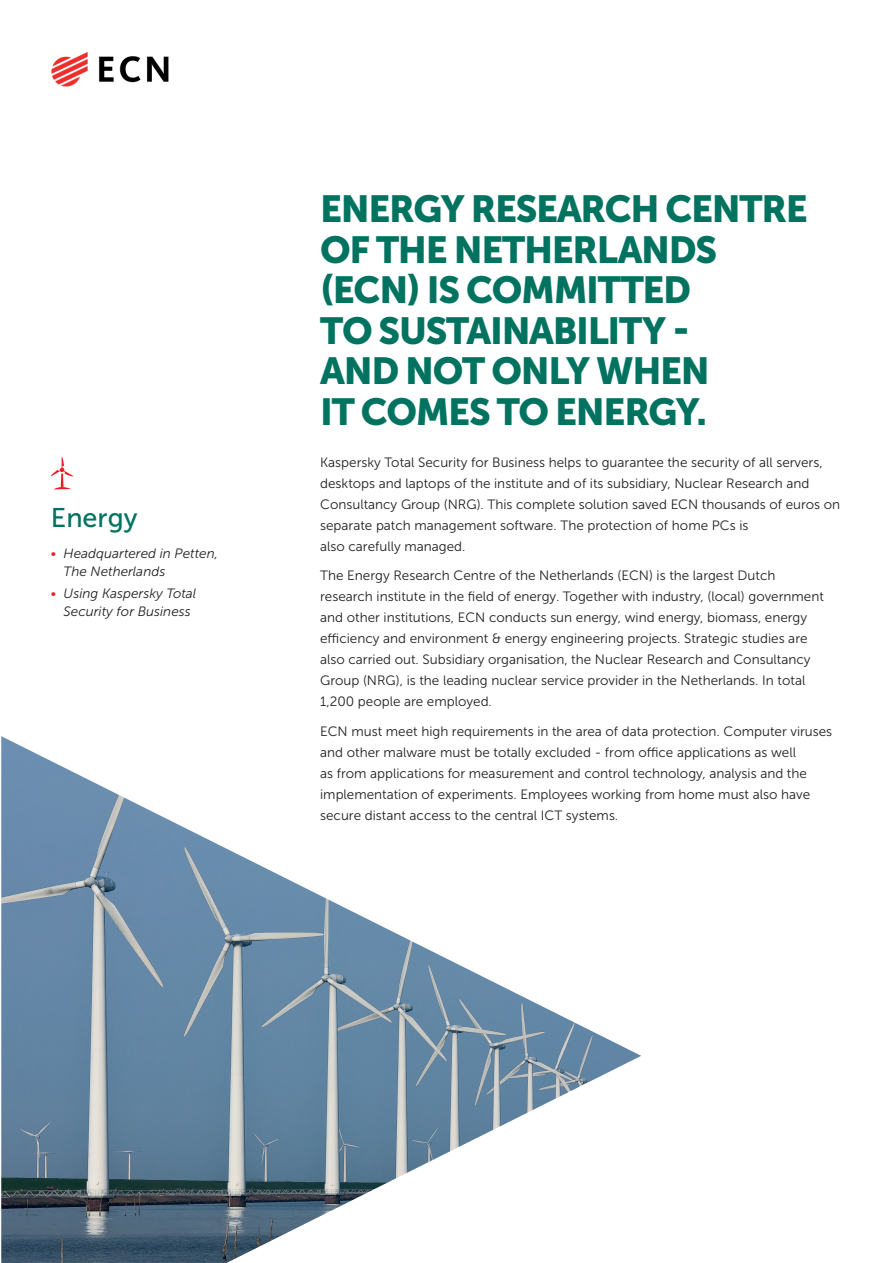
<style>
.page{position:relative;width:893px;height:1263px;background:#fff}
.page>*{position:absolute;margin:0;border:0;box-sizing:border-box;transform-origin:0 0}
.t1{font:37.5px/40.5px "Museo Sans 900";letter-spacing:-.035em;color:#007360}
.t2{font:27px "Museo Sans 500";color:#007360}
.t3{font:13.5px/21px "Museo Sans 300";color:#231f20}
.t4{font:italic 13.5px/18px "Museo Sans 300";color:#231f20}
.s1{color:#ee1d23}
</style>
<div class="page">
<img style="left:1px;top:736px;width:640px;height:527px">
<img style="left:51px;top:52px;width:118px;height:35px">
<svg style="left:51px;top:457px;width:22px;height:32px"></svg>
<h2 class="t2" style="left:51px;top:503px;width:88px">Energy</h2>
<p class="t4" style="left:64px;top:544px;width:156px;text-indent:-13px"><span class="s1">•</span> Headquartered in Petten,<br>The Netherlands</p>
<p class="t4" style="left:51px;top:584px;width:147px;text-align:center"><span class="s1">•</span> Using Kaspersky Total<br>Security for Business</p>
<h1 class="t1" style="left:320px;top:189px;width:489px">ENERGY RESEARCH CENTRE<br>OF THE NETHERLANDS (ECN) IS COMMITTED<br>TO SUSTAINABILITY -<br>AND NOT ONLY WHEN<br>IT COMES TO ENERGY.</h1>
<p class="t3" style="left:320px;top:452px;width:522px">Kaspersky Total Security for Business helps to guarantee the security of all servers, desktops and laptops of the institute and of its subsidiary, Nuclear Research and Consultancy Group (NRG). This complete solution saved ECN thousands of euros on separate patch management software. The protection of home PCs is<br>also carefully managed.</p>
<p class="t3" style="left:320px;top:565px;width:505px">The Energy Research Centre of the Netherlands (ECN) is the largest Dutch research institute in the field of energy. Together with industry, (local) government and other institutions, ECN conducts sun energy, wind energy, biomass, energy efficiency and environment &amp; energy engineering projects. Strategic studies are also carried out. Subsidiary organisation, the Nuclear Research and Consultancy Group (NRG), is the leading nuclear service provider in the Netherlands. In total 1,200 people are employed.</p>
<p class="t3" style="left:320px;top:721px;width:514px">ECN must meet high requirements in the area of data protection. Computer viruses and other malware must be totally excluded - from office applications as well<br>as from applications for measurement and control technology, analysis and the implementation of experiments. Employees working from home must also have secure distant access to the central ICT systems.</p>
</div>
